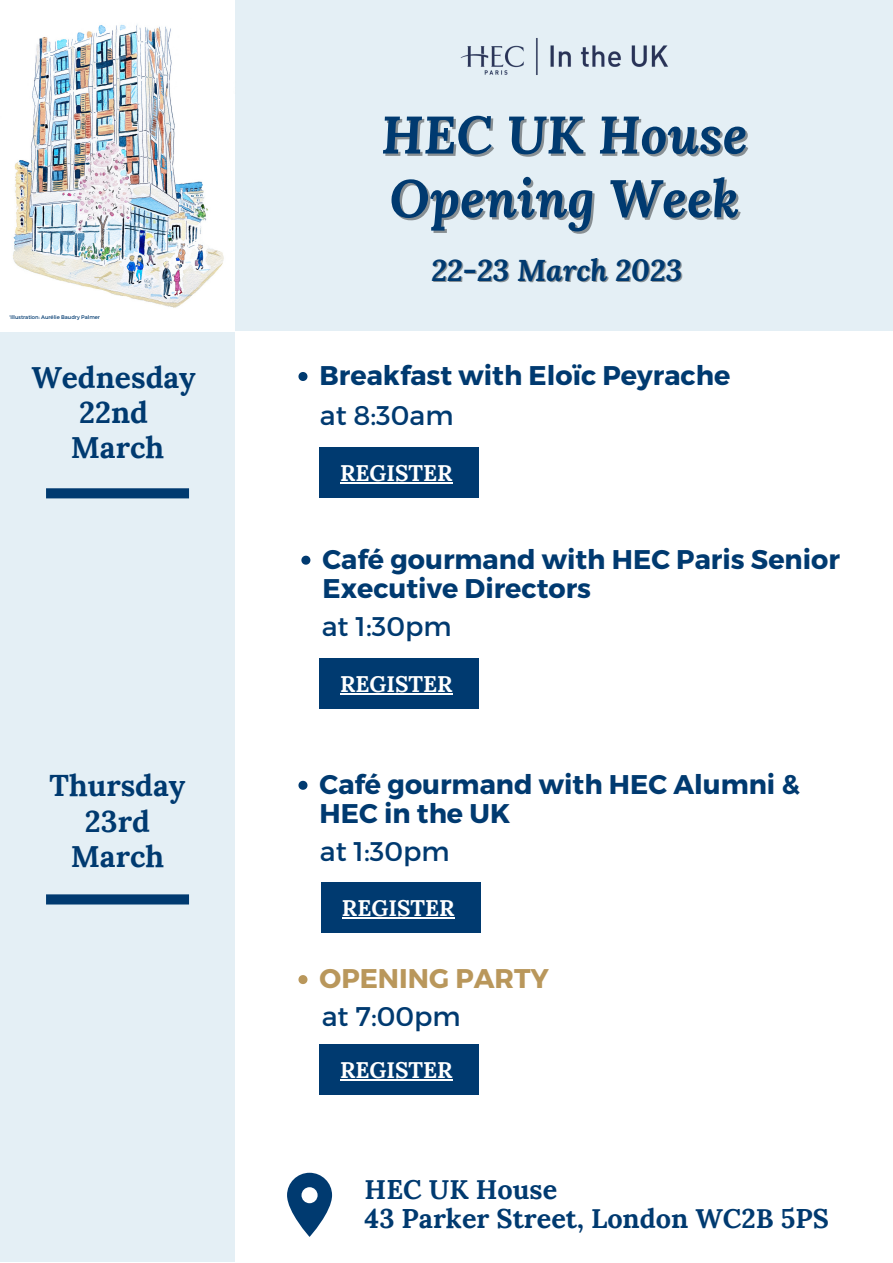
<style>
.page{position:relative;width:893px;height:1263px;background:#fff}
.page>*{position:absolute;margin:0;border:0;box-sizing:border-box;transform-origin:0 0}
.t1{font:italic 700 52.8px/63.6px "Lora";color:#003a70}
.t2{font:700 30px/35.5px "Lora";color:#003a70}
.t3{font:italic 700 30px "Lora";color:#003a70}
.t4{font:700 27px/29.2px "Montserrat";color:#003a70}
.t5{font:700 27px/29.2px "Lora";color:#003a70}
.t6{font:27px "Montserrat";color:#003a70}
.t7{font:700 27px "Montserrat";color:#b9975b}
.t8{font:700 22.5px "Lora";color:#fff}
.t9{font:5.25px "Montserrat";color:#003a70}
.s1{color:rgb(0 0 0/.4)}
</style>
<div class="page">
<img style="left:13px;top:24px;width:222px;height:309px">
<div style="left:0;top:332px;width:234px;height:930px;background:#e4eff5"></div>
<div style="left:235px;top:0;width:657px;height:331px;background:#e4eff5"></div>
<img style="left:460px;top:38px;width:208px;height:37px">
<div style="left:320px;top:447px;width:158px;height:51px;background:#003a70"></div>
<hr style="left:340px;top:482px;width:113px;height:2px;background:#fff">
<div style="left:320px;top:658px;width:158px;height:50px;background:#003a70"></div>
<hr style="left:340px;top:693px;width:113px;height:1px;background:#fff">
<div style="left:322px;top:883px;width:158px;height:50px;background:#003a70"></div>
<hr style="left:342px;top:917px;width:113px;height:2px;background:#fff">
<div style="left:320px;top:1044px;width:158px;height:51px;background:#003a70"></div>
<hr style="left:340px;top:1079px;width:113px;height:2px;background:#fff">
<svg style="left:287px;top:1173px;width:45px;height:64px"></svg>
<div style="left:46px;top:488px;width:143px;height:10px;background:#003a70"></div>
<div style="left:46px;top:894px;width:143px;height:10px;background:#003a70"></div>
<svg style="left:298px;top:372px;width:9px;height:9px"></svg>
<svg style="left:301px;top:556px;width:9px;height:9px"></svg>
<svg style="left:298px;top:781px;width:9px;height:9px"></svg>
<svg style="left:298px;top:975px;width:9px;height:9px"></svg>
<p class="t9" style="left:9px;top:314px;width:92px">'Illustration: Aurélie Baudry Palmer</p>
<h1 class="t1" style="left:383px;top:102px;width:365px"><span class="s1">H</span>EC UK House<br>Opening Week</h1>
<p class="t3" style="left:431px;top:250px;width:252px">22-23 March 2023</p>
<p class="t2" style="left:31px;top:359px;width:166px">Wednesday</p>
<p class="t4" style="left:320px;top:359px;width:412px">Breakfast with Eloïc Peyrache</p>
<p class="t2" style="left:71px;top:394px;width:95px">22nd<br>March</p>
<p class="t6" style="left:320px;top:398px;width:135px">at 8:30am</p>
<p class="t8" style="left:340px;top:458px;width:114px">REGISTER</p>
<p class="t4" style="left:322px;top:543px;width:519px">Café gourmand with HEC Paris Senior<br>Executive Directors</p>
<p class="t6" style="left:322px;top:609px;width:131px">at 1:30pm</p>
<p class="t8" style="left:340px;top:669px;width:114px">REGISTER</p>
<p class="t2" style="left:50px;top:768px;width:137px;text-align:center">Thursday<br>23rd<br>March</p>
<p class="t4" style="left:320px;top:768px;width:482px">Café gourmand with HEC Alumni &amp;<br>HEC in the UK</p>
<p class="t6" style="left:320px;top:833px;width:131px">at 1:30pm</p>
<p class="t8" style="left:342px;top:894px;width:114px">REGISTER</p>
<p class="t7" style="left:320px;top:961px;width:231px">OPENING PARTY</p>
<p class="t6" style="left:322px;top:998px;width:140px">at 7:00pm</p>
<p class="t8" style="left:340px;top:1055px;width:114px">REGISTER</p>
<p class="t5" style="left:364px;top:1175px;width:466px">HEC UK House<br>43 Parker Street, London WC2B 5PS</p>
</div>
